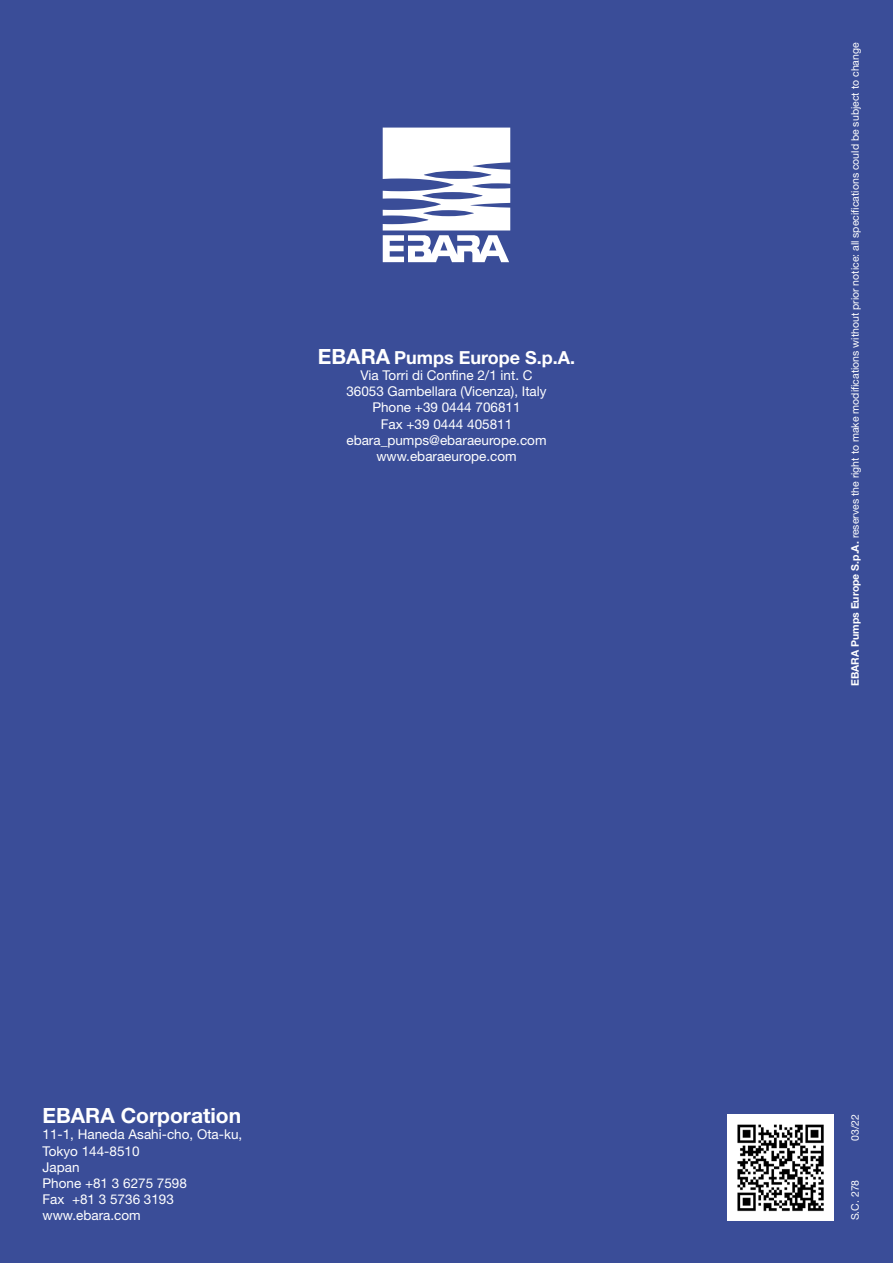
<style>
.page{position:relative;width:893px;height:1263px;background:#3a4d98}
.page>*{position:absolute;margin:0;border:0;box-sizing:border-box;transform-origin:0 0}
.t1{font:700 21px "Helvetica Neue";color:#fff}
.t2{font:700 18px "Helvetica Neue";color:#fff}
.t3{font:13.5px/16.2px "Helvetica Neue";color:#fff;text-align:center}
.t4{font:10.5px "Helvetica Neue";color:#fff}
.s1{font-size:21px}
.s2{font-weight:700}
</style>
<div class="page">
<img style="left:727px;top:1114px;width:106px;height:106px">
<svg style="left:383px;top:128px;width:127px;height:134px"></svg>
<h2 class="t2" style="left:318px;top:346px;width:259px"><span class="s1">EBARA</span> Pumps Europe S.p.A.</h2>
<p class="t3" style="left:346px;top:367px;width:202px">Via Torri di Confine 2/1 int. C<br>36053 Gambellara (Vicenza), Italy<br>Phone +39 0444 706811<br>Fax +39 0444 405811 ebara_pumps@ebaraeurope.com www.ebaraeurope.com</p>
<h1 class="t1" style="left:43px;top:1103px;width:200px">EBARA Corporation</h1>
<p class="t3" style="left:43px;top:1126px;width:201px;text-align:left">11-1, Haneda Asahi-cho, Ota-ku,<br>Tokyo 144-8510<br>Japan<br>Phone +81 3 6275 7598<br>Fax +81 3 5736 3193 www.ebara.com</p>
<p class="t4" style="left:849px;top:686px;width:645px;rotate:-90deg"><span class="s2">EBARA Pumps Europe S.p.A.</span> reserves the right to make modifications without prior notice: all specifications could be subject to change</p>
<p class="t4" style="left:849px;top:1141px;width:28px;rotate:-90deg">03/22</p>
<p class="t4" style="left:849px;top:1220px;width:42px;rotate:-90deg">S.C. 278</p>
</div>
